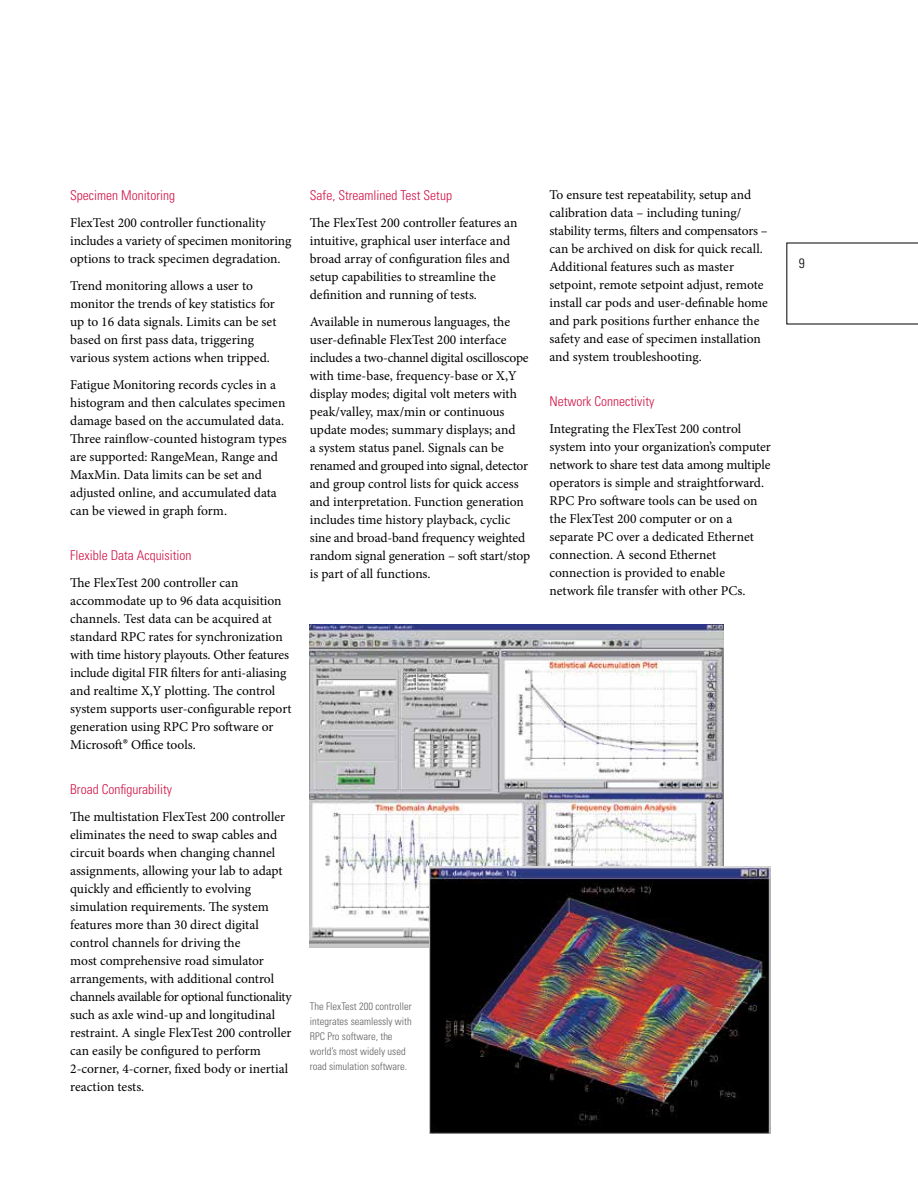
<style>
.page{position:relative;width:918px;height:1188px;background:#fff}
.page>*{position:absolute;margin:0;border:0;box-sizing:border-box;transform-origin:0 0}
.t1{font:13.5px/18px "Minion Pro";letter-spacing:-.005em;color:#000}
.t2{font:300 condensed 13.5px "Univers";color:#d31245}
.t3{font:300 condensed 13.5px "Univers";color:#000}
.t4{font:300 condensed 10.5px/15px "Univers";color:#5f6062}
.s1{font-size:16.5px}
</style>
<div class="page">
<svg style="left:787px;top:243px;width:131px;height:81px"></svg>
<img style="left:310px;top:624px;width:414px;height:324px">
<img style="left:430px;top:867px;width:340px;height:267px">
<p class="t2" style="left:70px;top:187px;width:106px">Specimen Monitoring</p>
<p class="t1" style="left:70px;top:213px;width:223px">FlexTest 200 controller functionality includes a variety of specimen monitoring options to track specimen degradation.</p>
<p class="t1" style="left:70px;top:276px;width:208px">Trend monitoring allows a user to monitor the trends of key statistics for up to 16 data signals. Limits can be set based on first pass data, triggering various system actions when tripped.</p>
<p class="t1" style="left:70px;top:375px;width:218px">Fatigue Monitoring records cycles in a histogram and then calculates specimen damage based on the accumulated data.<br>Three rainflow-counted histogram types are supported: RangeMean, Range and MaxMin. Data limits can be set and adjusted online, and accumulated data can be viewed in graph form.</p>
<p class="t2" style="left:70px;top:547px;width:123px">Flexible Data Acquisition</p>
<p class="t1" style="left:70px;top:573px;width:223px">The FlexTest 200 controller can accommodate up to 96 data acquisition channels. Test data can be acquired at standard RPC rates for synchronization with time history playouts. Other features include digital FIR filters for anti-aliasing and realtime X,Y plotting. The control system supports user-configurable report generation using RPC Pro software or Microsoft<span class="s1">®</span> Office tools.</p>
<p class="t2" style="left:70px;top:781px;width:103px">Broad Configurability</p>
<p class="t1" style="left:70px;top:807px;width:223px">The multistation FlexTest 200 controller eliminates the need to swap cables and circuit boards when changing channel assignments, allowing your lab to adapt quickly and efficiently to evolving simulation requirements. The system features more than 30 direct digital control channels for driving the<br>most comprehensive road simulator arrangements, with additional control channels available for optional functionality such as axle wind-up and longitudinal restraint. A single FlexTest 200 controller can easily be configured to perform 2-corner, 4-corner, fixed body or inertial reaction tests.</p>
<p class="t2" style="left:310px;top:187px;width:144px">Safe, Streamlined Test Setup</p>
<p class="t1" style="left:310px;top:213px;width:209px">The FlexTest 200 controller features an intuitive, graphical user interface and broad array of configuration files and setup capabilities to streamline the definition and running of tests.</p>
<p class="t1" style="left:310px;top:312px;width:222px">Available in numerous languages, the user-definable FlexTest 200 interface includes a two-channel digital oscilloscope with time-base, frequency-base or X,Y display modes; digital volt meters with peak/valley, max/min or continuous update modes; summary displays; and<br>a system status panel. Signals can be renamed and grouped into signal, detector and group control lists for quick access and interpretation. Function generation includes time history playback, cyclic sine and broad-band frequency weighted random signal generation – soft start/stop is part of all functions.</p>
<p class="t4" style="left:310px;top:999px;width:104px">The FlexTest 200 controller integrates seamlessly with<br>RPC Pro software, the world’s most widely used road simulation software.</p>
<p class="t1" style="left:550px;top:185px;width:220px">To ensure test repeatability, setup and calibration data – including tuning/ stability terms, filters and compensators – can be archived on disk for quick recall.<br>Additional features such as master setpoint, remote setpoint adjust, remote install car pods and user-definable home and park positions further enhance the safety and ease of specimen installation and system troubleshooting.</p>
<p class="t2" style="left:550px;top:393px;width:106px">Network Connectivity</p>
<p class="t1" style="left:550px;top:419px;width:223px">Integrating the FlexTest 200 control system into your organization’s computer network to share test data among multiple operators is simple and straightforward.<br>RPC Pro software tools can be used on the FlexTest 200 computer or on a separate PC over a dedicated Ethernet connection. A second Ethernet connection is provided to enable network file transfer with other PCs.</p>
<p class="t3" style="left:799px;top:255px;width:7px">9</p>
</div>
